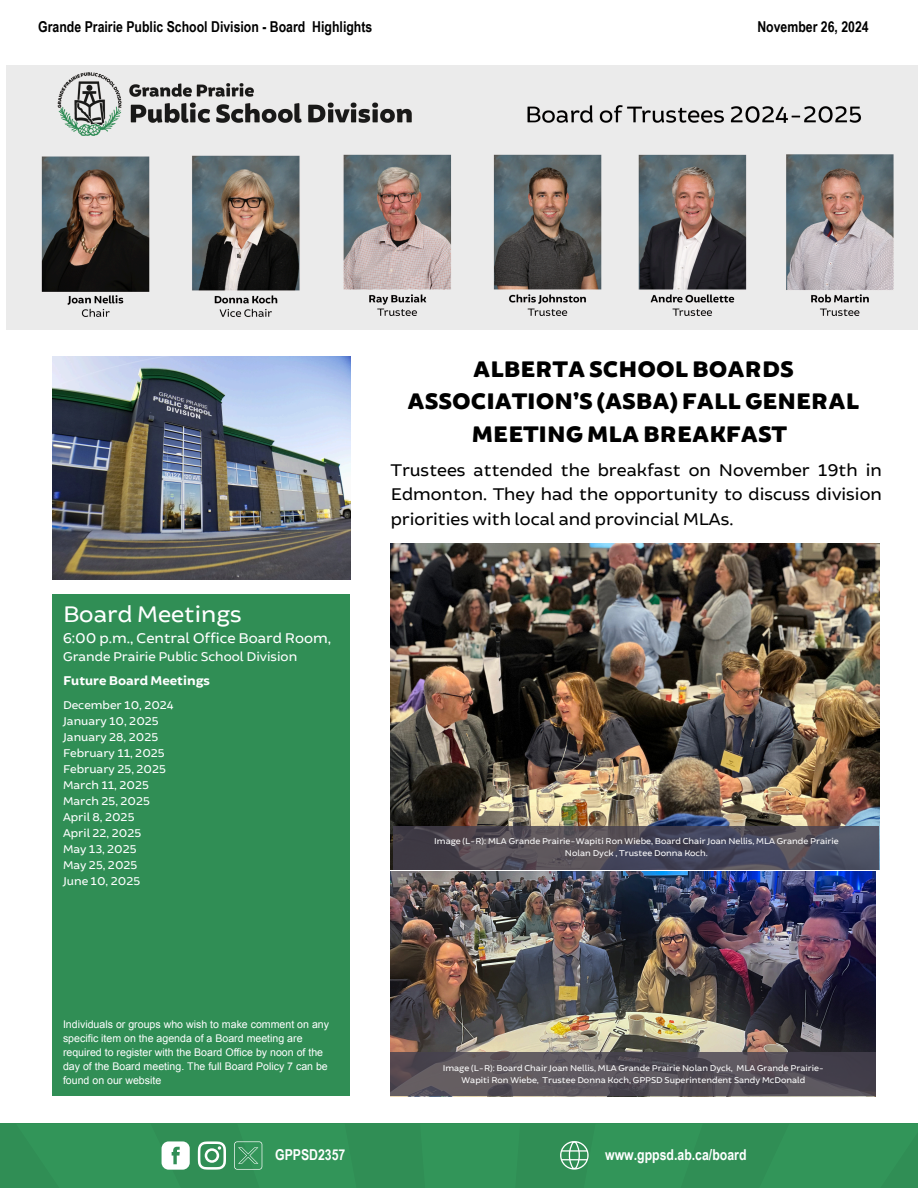
<style>
.page{position:relative;width:918px;height:1188px;background:#fff}
.page>*{position:absolute;margin:0;border:0;box-sizing:border-box;transform-origin:0 0}
.t1{font:900 24px/32.7px "Brocha W00";color:#000;text-align:center}
.t2{font:24px "Brocha W00";color:#fff}
.t3{font:18px/24.8px "Brocha W00";color:#000;text-align:justify}
.t4{font:700 15px "Arial Narrow";color:#000}
.t5{font:15px "Brocha W00";color:#fff}
.t6{font:700 15px "Arial Narrow";color:#fff}
.t7{font:13.5px "Brocha W00";color:#fff}
.t8{font:700 13.5px "Brocha W00";color:#fff}
.t9{font:12px/16px "Brocha W00";color:#fff}
.t10{font:10.65px/14.1px "Arial";color:#fff}
.t11{font:9px/12px "Brocha W00";color:#fefefe;text-align:center}
</style>
<div class="page">
<img style="left:52px;top:356px;width:298px;height:224px">
<div style="left:52px;top:594px;width:298px;height:502px;background:#308e55"></div>
<img style="left:6px;top:65px;width:912px;height:265px">
<div style="left:16px;top:1124px;width:902px;height:64px;background:#329559"></div>
<img style="left:391px;top:871px;width:485px;height:182px">
<svg style="left:391px;top:1053px;width:485px;height:43px;background:#555058"></svg>
<img style="left:391px;top:544px;width:488px;height:325px">
<svg style="left:394px;top:826px;width:485px;height:43px;background:#4d4a57"></svg>
<h3 class="t4" style="left:38px;top:18px;width:336px">Grande Prairie Public School Division - Board Highlights</h3>
<p class="t4" style="left:757px;top:18px;width:113px">November 26, 2024</p>
<h5 class="t1" style="left:408px;top:353px;width:453px">ALBERTA SCHOOL BOARDS<br>ASSOCIATION’S (ASBA) FALL GENERAL<br>MEETING MLA BREAKFAST</h5>
<h5 class="t2" style="left:63px;top:600px;width:180px">Board Meetings</h5>
<h6 class="t5" style="left:63px;top:629px;width:270px">6:00 p.m., Central Office Board Room,</h6>
<h6 class="t7" style="left:63px;top:648px;width:236px">Grande Prairie Public School Division</h6>
<p class="t8" style="left:63px;top:672px;width:149px">Future Board Meetings</p>
<h2 class="t9" style="left:63px;top:697px;width:112px">December 10, 2024<br>January 10, 2025<br>January 28, 2025<br>February 11, 2025<br>February 25, 2025<br>March 11, 2025<br>March 25, 2025<br>April 8, 2025<br>April 22, 2025<br>May 13, 2025<br>May 25, 2025<br>June 10, 2025</h2>
<h1 class="t10" style="left:63px;top:1017px;width:268px">Individuals or groups who wish to make comment on any specific item on the agenda of a Board meeting are required to register with the Board Office by noon of the day of the Board meeting. The full Board Policy 7 can be found on our website</h1>
<p class="t3" style="left:391px;top:457px;width:492px">Trustees attended the breakfast on November 19th in Edmonton. They had the opportunity to discuss division priorities with local and provincial MLAs.</p>
<p class="t11" style="left:434px;top:835px;width:406px">Image (L-R): MLA Grande Prairie-Wapiti Ron Wiebe, Board Chair Joan Nellis, MLA Grande Prairie<br>Nolan Dyck , Trustee Donna Koch.</p>
<p class="t11" style="left:443px;top:1062px;width:383px">Image (L-R): Board Chair Joan Nellis, MLA Grande Prairie Nolan Dyck, MLA Grande Prairie-<br>Wapiti Ron Wiebe, Trustee Donna Koch, GPPSD Superintendent Sandy McDonald</p>
<p class="t6" style="left:275px;top:1146px;width:72px">GPPSD2357</p>
<h5 class="t6" style="left:605px;top:1146px;width:143px">www.gppsd.ab.ca/board</h5>
</div>
